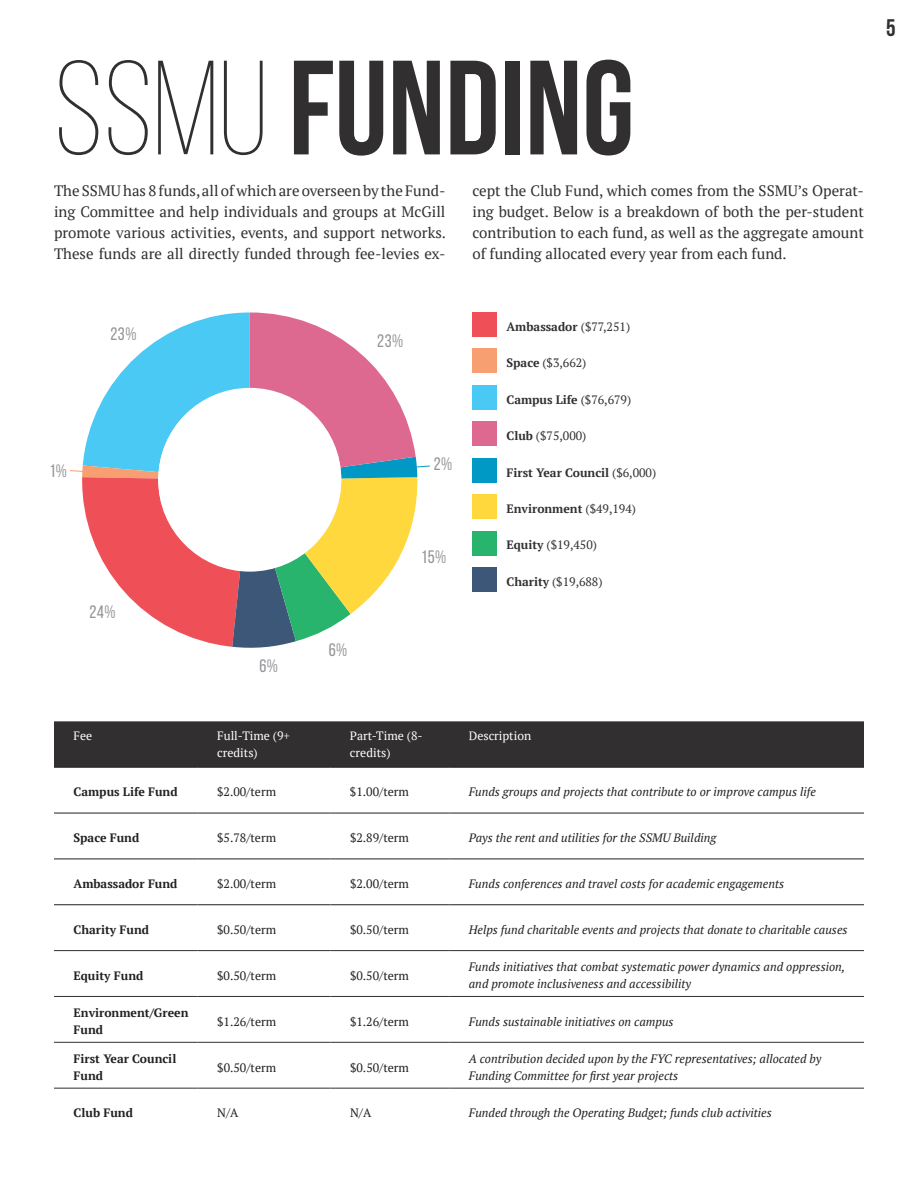
<style>
.page{position:relative;width:918px;height:1188px;background:#fff}
.page>*{position:absolute;margin:0;border:0;box-sizing:border-box;transform-origin:0 0}
.t1{font:700 133.95px "Bebas Neue";color:#312f30}
.t2{font:700 24px "Bebas Neue";color:#312f30}
.t3{font:18px "Bebas Neue";letter-spacing:.025em;color:#939598}
.t4{font:15px/21px "PT Serif";color:#312f30;text-align:justify}
.t5{font:italic 12.15px/17px "PT Serif";color:#231f20}
.t6{font:12.15px "PT Serif";color:#231f20}
.t7{font:700 12.15px/17px "PT Serif";color:#231f20}
.t8{font:700 12.15px "PT Serif";color:#312f30}
.t9{font:12.15px "PT Serif";color:#312f30}
.t10{font:12.15px/17px "PT Serif";color:#fff}
.s1{font-weight:300}
.s2{font-weight:400}
.s3{font-weight:700}
</style>
<div class="page">
<div style="left:472px;top:568px;width:25px;height:24px;background:#3c5778"></div>
<div style="left:472px;top:531px;width:25px;height:24px;background:#29b46d"></div>
<div style="left:472px;top:495px;width:25px;height:24px;background:#ffd83e"></div>
<div style="left:472px;top:458px;width:25px;height:24px;background:#0099c5"></div>
<div style="left:472px;top:422px;width:25px;height:24px;background:#de6990"></div>
<div style="left:472px;top:385px;width:25px;height:24px;background:#49c9f4"></div>
<div style="left:472px;top:349px;width:25px;height:24px;background:#f79f71"></div>
<div style="left:472px;top:312px;width:25px;height:25px;background:#ef5058"></div>
<div style="left:54px;top:721px;width:810px;height:46px;background:#312f30"></div>
<hr style="left:54px;top:767px;width:144px;height:1px;background:#231f20">
<hr style="left:198px;top:767px;width:132px;height:1px;background:#231f20">
<hr style="left:330px;top:767px;width:119px;height:1px;background:#231f20">
<hr style="left:449px;top:767px;width:415px;height:1px;background:#231f20">
<hr style="left:54px;top:813px;width:144px;height:1px;background:#231f20">
<hr style="left:198px;top:813px;width:132px;height:1px;background:#231f20">
<hr style="left:330px;top:813px;width:119px;height:1px;background:#231f20">
<hr style="left:449px;top:813px;width:415px;height:1px;background:#231f20">
<hr style="left:54px;top:859px;width:144px;height:1px;background:#231f20">
<hr style="left:198px;top:859px;width:132px;height:1px;background:#231f20">
<hr style="left:330px;top:859px;width:119px;height:1px;background:#231f20">
<hr style="left:449px;top:859px;width:415px;height:1px;background:#231f20">
<hr style="left:54px;top:905px;width:144px;height:1px;background:#231f20">
<hr style="left:198px;top:905px;width:132px;height:1px;background:#231f20">
<hr style="left:330px;top:905px;width:119px;height:1px;background:#231f20">
<hr style="left:449px;top:905px;width:415px;height:1px;background:#231f20">
<hr style="left:54px;top:996px;width:144px;height:1px;background:#312f30">
<hr style="left:198px;top:996px;width:132px;height:1px;background:#312f30">
<hr style="left:330px;top:996px;width:119px;height:1px;background:#312f30">
<hr style="left:449px;top:996px;width:415px;height:1px;background:#312f30">
<hr style="left:54px;top:1042px;width:144px;height:1px;background:#312f30">
<hr style="left:198px;top:1042px;width:132px;height:1px;background:#312f30">
<hr style="left:330px;top:1042px;width:119px;height:1px;background:#312f30">
<hr style="left:449px;top:1042px;width:415px;height:1px;background:#312f30">
<hr style="left:54px;top:1088px;width:144px;height:1px;background:#312f30">
<hr style="left:198px;top:1088px;width:132px;height:1px;background:#312f30">
<hr style="left:330px;top:1088px;width:119px;height:1px;background:#312f30">
<hr style="left:449px;top:1088px;width:415px;height:1px;background:#312f30">
<hr style="left:54px;top:950px;width:144px;height:1px;background:#312f30">
<hr style="left:198px;top:950px;width:132px;height:1px;background:#312f30">
<hr style="left:330px;top:950px;width:119px;height:1px;background:#312f30">
<hr style="left:449px;top:950px;width:415px;height:1px;background:#312f30">
<svg style="left:70px;top:312px;width:360px;height:336px"></svg>
<h1 class="t1" style="left:54px;top:35px;width:582px"><span class="s1">SSMU</span> FUNDING</h1>
<p class="t4" style="left:54px;top:180px;width:394px">The SSMU has 8 funds, all of which are overseen by the Fund&shy;ing Committee and help individuals and groups at McGill promote various activities, events, and support networks.<br>These funds are all directly funded through fee-levies ex-</p>
<p class="t4" style="left:472px;top:180px;width:393px">cept the Club Fund, which comes from the SSMU’s Operat&shy;ing budget. Below is a breakdown of both the per-student contribution to each fund, as well as the aggregate amount of funding allocated every year from each fund.</p>
<h2 class="t2" style="left:886px;top:15px;width:11px">5</h2>
<h3 class="t3" style="left:111px;top:324px;width:27px">23%</h3>
<h3 class="t3" style="left:49px;top:461px;width:19px">1%</h3>
<h3 class="t3" style="left:89px;top:602px;width:28px">24%</h3>
<h3 class="t3" style="left:259px;top:656px;width:20px">6%</h3>
<h3 class="t3" style="left:377px;top:331px;width:27px">23%</h3>
<h3 class="t3" style="left:329px;top:640px;width:20px">6%</h3>
<h3 class="t3" style="left:434px;top:454px;width:20px">2%</h3>
<h3 class="t3" style="left:421px;top:547px;width:27px">15%</h3>
<p class="t8" style="left:506px;top:318px;width:125px">Ambassador <span class="s2">($77,251)</span></p>
<p class="t9" style="left:506px;top:355px;width:81px"><span class="s3">Space</span> ($3,662)</p>
<p class="t8" style="left:506px;top:391px;width:126px">Campus Life <span class="s2">($76,679)</span></p>
<p class="t9" style="left:506px;top:428px;width:81px"><span class="s3">Club</span> ($75,000)</p>
<p class="t8" style="left:506px;top:464px;width:151px">First Year Council <span class="s2">($6,000)</span></p>
<p class="t8" style="left:506px;top:501px;width:131px">Environment <span class="s2">($49,194)</span></p>
<p class="t9" style="left:506px;top:537px;width:92px"><span class="s3">Equity</span> ($19,450)</p>
<p class="t9" style="left:506px;top:574px;width:98px"><span class="s3">Charity</span> ($19,688)</p>
<p class="t10" style="left:74px;top:727px;width:20px">Fee</p>
<p class="t10" style="left:217px;top:727px;width:74px">Full-Time (9+ credits)</p>
<p class="t10" style="left:350px;top:727px;width:74px">Part-Time (8- credits)</p>
<p class="t10" style="left:469px;top:727px;width:64px">Description</p>
<p class="t7" style="left:74px;top:783px;width:106px">Campus Life Fund</p>
<p class="t6" style="left:217px;top:784px;width:61px">$2.00/term</p>
<p class="t6" style="left:350px;top:784px;width:61px">$1.00/term</p>
<p class="t5" style="left:469px;top:784px;width:349px">Funds groups and projects that contribute to or improve campus life</p>
<p class="t7" style="left:74px;top:829px;width:67px">Space Fund</p>
<p class="t6" style="left:217px;top:830px;width:61px">$5.78/term</p>
<p class="t6" style="left:350px;top:830px;width:61px">$2.89/term</p>
<p class="t5" style="left:469px;top:829px;width:249px">Pays the rent and utilities for the SSMU Building</p>
<p class="t7" style="left:74px;top:875px;width:105px">Ambassador Fund</p>
<p class="t6" style="left:217px;top:876px;width:61px">$2.00/term</p>
<p class="t6" style="left:350px;top:876px;width:61px">$2.00/term</p>
<p class="t5" style="left:469px;top:875px;width:317px">Funds conferences and travel costs for academic engagements</p>
<p class="t7" style="left:74px;top:921px;width:77px">Charity Fund</p>
<p class="t6" style="left:217px;top:922px;width:61px">$0.50/term</p>
<p class="t6" style="left:350px;top:922px;width:61px">$0.50/term</p>
<p class="t5" style="left:469px;top:921px;width:380px">Helps fund charitable events and projects that donate to charitable causes</p>
<p class="t7" style="left:74px;top:967px;width:71px">Equity Fund</p>
<p class="t6" style="left:217px;top:968px;width:61px">$0.50/term</p>
<p class="t6" style="left:350px;top:968px;width:61px">$0.50/term</p>
<p class="t5" style="left:469px;top:959px;width:378px">Funds initiatives that combat systematic power dynamics and oppression, and promote inclusiveness and accessibility</p>
<p class="t7" style="left:74px;top:1004px;width:116px">Environment/Green<br>Fund</p>
<p class="t6" style="left:217px;top:1014px;width:61px">$1.26/term</p>
<p class="t6" style="left:350px;top:1014px;width:61px">$1.26/term</p>
<p class="t5" style="left:469px;top:1013px;width:206px">Funds sustainable initiatives on campus</p>
<p class="t7" style="left:74px;top:1050px;width:104px">First Year Council<br>Fund</p>
<p class="t6" style="left:217px;top:1059px;width:61px">$0.50/term</p>
<p class="t6" style="left:350px;top:1059px;width:61px">$0.50/term</p>
<p class="t5" style="left:469px;top:1050px;width:354px">A contribution decided upon by the FYC representatives; allocated by<br>Funding Committee for first year projects</p>
<p class="t7" style="left:74px;top:1104px;width:61px">Club Fund</p>
<p class="t6" style="left:217px;top:1105px;width:23px">N/A</p>
<p class="t6" style="left:350px;top:1105px;width:23px">N/A</p>
<p class="t5" style="left:469px;top:1105px;width:304px">Funded through the Operating Budget; funds club activities</p>
</div>
